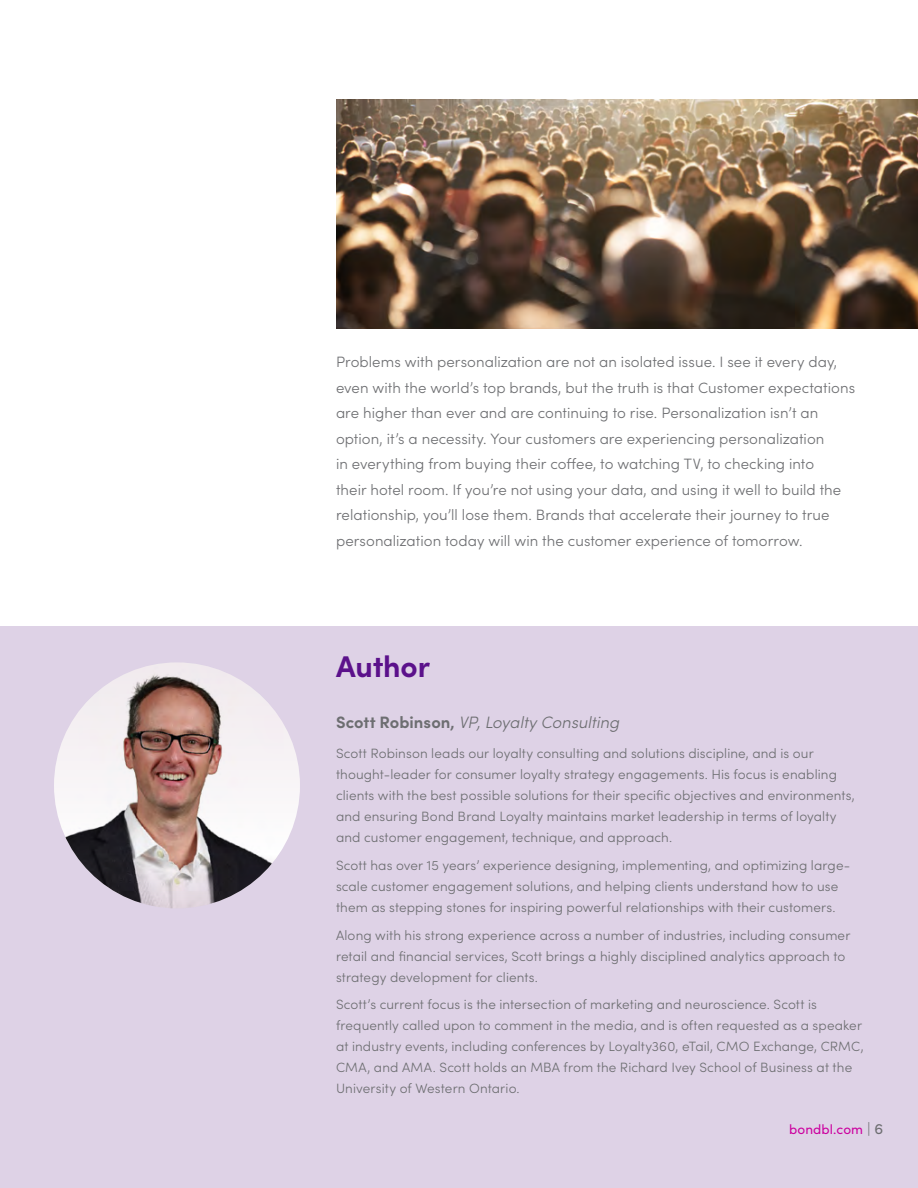
<style>
.page{position:relative;width:918px;height:1188px;background:#fff}
.page>*{position:absolute;margin:0;border:0;box-sizing:border-box;transform-origin:0 0}
.t1{font:700 30px "Sofia Pro";letter-spacing:-.005em;color:#5b118b}
.t2{font:italic 300 16.5px "Sofia Pro";color:#6d6e71}
.t3{font:300 15px/25.5px "Sofia Pro";letter-spacing:.005em;color:#6d6e71}
.t4{font:300 13.5px/21px "Sofia Pro";letter-spacing:.01em;color:#6d6e71}
.t5{font:13.5px "Sofia Pro";letter-spacing:.01em;color:#cc009f}
.s1{font-weight:700;font-style:normal}
.s2{font-weight:300;font-size:15px;color:#6d6e71}
.s3{font-size:15px;color:#6d6e71}
</style>
<div class="page">
<div style="left:0;top:626px;width:918px;height:562px;background:#ded2e6"></div>
<img style="left:54px;top:662px;width:246px;height:246px">
<img style="left:336px;top:99px;width:582px;height:229px">
<p class="t3" style="left:336px;top:349px;width:521px">Problems with personalization are not an isolated issue. I see it every day, even with the world’s top brands, but the truth is that Customer expectations are higher than ever and are continuing to rise. Personalization isn’t an option, it’s a necessity. Your customers are experiencing personalization<br>in everything from buying their coffee, to watching TV, to checking into<br>their hotel room. If you’re not using your data, and using it well to build the relationship, you’ll lose them. Brands that accelerate their journey to true personalization today will win the customer experience of tomorrow.</p>
<h1 class="t1" style="left:336px;top:644px;width:96px">Author</h1>
<p class="t2" style="left:336px;top:710px;width:285px"><span class="s1">Scott Robinson,</span> VP, Loyalty Consulting</p>
<p class="t4" style="left:336px;top:742px;width:520px">Scott Robinson leads our loyalty consulting and solutions discipline, and is our thought-leader for consumer loyalty strategy engagements. His focus is enabling clients with the best possible solutions for their specific objectives and environments, and ensuring Bond Brand Loyalty maintains market leadership in terms of loyalty and customer engagement, technique, and approach.</p>
<p class="t4" style="left:336px;top:854px;width:516px">Scott has over 15 years’ experience designing, implementing, and optimizing large&shy;scale customer engagement solutions, and helping clients understand how to use them as stepping stones for inspiring powerful relationships with their customers.</p>
<p class="t4" style="left:336px;top:924px;width:516px">Along with his strong experience across a number of industries, including consumer retail and financial services, Scott brings a highly disciplined analytics approach to strategy development for clients.</p>
<p class="t4" style="left:336px;top:993px;width:529px">Scott’s current focus is the intersection of marketing and neuroscience. Scott is frequently called upon to comment in the media, and is often requested as a speaker at industry events, including conferences by Loyalty360, eTail, CMO Exchange, CRMC, CMA, and AMA. Scott holds an MBA from the Richard Ivey School of Business at the University of Western Ontario.</p>
<p class="t5" style="left:789px;top:1119px;width:96px">bondbl.com <span class="s2">|</span> <span class="s3">6</span></p>
</div>
